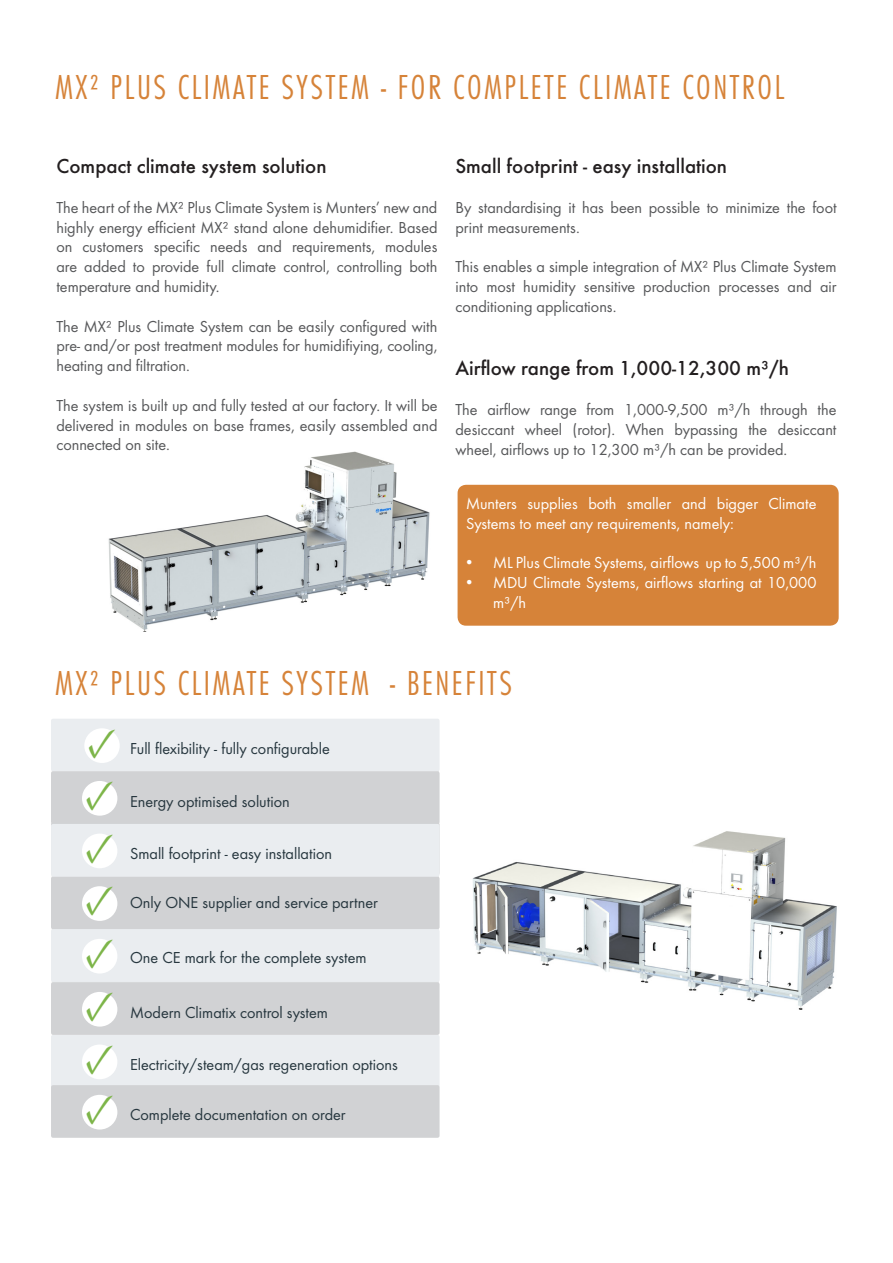
<style>
.page{position:relative;width:893px;height:1263px;background:#fff}
.page>*{position:absolute;margin:0;border:0;box-sizing:border-box;transform-origin:0 0}
.t1{font:42.75px "Minion Pro";color:#7db549}
.t2{font:300 36px "Futura Con";letter-spacing:.07em;color:#d68339}
.t3{font:500 21px "Futura";color:#231f20}
.t4{font:16.5px/19.8px "Futura Boo";color:#57585a;text-align:justify}
.Product_text{font:16.5px "Futura Boo";color:#27373f}
.t5{font:16.5px/19.8px "Futura Boo";color:#fff}
.s1{font-family:"Times New Roman";font-size:18px}
</style>
<div class="page">
<img style="left:108px;top:451px;width:378px;height:180px">
<img style="left:473px;top:831px;width:364px;height:179px">
<div style="left:51px;top:719px;width:389px;height:52px;background:#eaedf0;border-radius:2px"></div>
<div style="left:51px;top:876px;width:389px;height:53px;background:#d1d2d4;border-radius:2px"></div>
<div style="left:51px;top:771px;width:389px;height:53px;background:#d1d2d4;border-radius:2px"></div>
<div style="left:51px;top:929px;width:389px;height:53px;background:#eaedf0;border-radius:2px"></div>
<div style="left:51px;top:824px;width:389px;height:52px;background:#eaedf0;border-radius:2px"></div>
<div style="left:82px;top:781px;width:35px;height:35px;background:#fff;border-radius:50%"></div>
<div style="left:82px;top:833px;width:35px;height:35px;background:#fff;border-radius:50%"></div>
<div style="left:51px;top:1035px;width:389px;height:52px;background:#eaedf0;border-radius:2px"></div>
<div style="left:51px;top:982px;width:389px;height:53px;background:#d1d2d4;border-radius:2px"></div>
<div style="left:82px;top:992px;width:35px;height:34px;background:#fff;border-radius:50%"></div>
<div style="left:51px;top:1085px;width:389px;height:53px;background:#d1d2d4;border-radius:2px"></div>
<div style="left:82px;top:1095px;width:35px;height:34px;background:#fff;border-radius:50%"></div>
<div style="left:82px;top:1044px;width:35px;height:35px;background:#fff;border-radius:50%"></div>
<div style="left:82px;top:886px;width:35px;height:35px;background:#fff;border-radius:50%"></div>
<div style="left:82px;top:939px;width:35px;height:34px;background:#fff;border-radius:50%"></div>
<div style="left:84px;top:728px;width:36px;height:35px;background:#fff;border-radius:50%"></div>
<div style="left:458px;top:485px;width:381px;height:141px;background:#d68339;border-radius:9px"></div>
<p class="t2" style="left:55px;top:67px;width:730px">MX² PLUS CLIMATE SYSTEM - FOR COMPLETE CLIMATE CONTROL</p>
<p class="t3" style="left:56px;top:154px;width:272px">Compact climate system solution</p>
<p class="t4" style="left:56px;top:197px;width:383px">The heart of the MX² Plus Climate System is Munters’ new and highly energy efficient MX² stand alone dehumidifier. Based on customers specific needs and requirements, modules are added to provide full climate control, controlling both temperature and humidity.</p>
<p class="t4" style="left:56px;top:316px;width:383px">The MX² Plus Climate System can be easily configured with pre- and/or post treatment modules for humidifiying, cooling, heating and filtration.</p>
<p class="t4" style="left:56px;top:395px;width:383px">The system is built up and fully tested at our factory. It will be delivered in modules on base frames, easily assembled and connected on site.</p>
<p class="t3" style="left:455px;top:154px;width:273px">Small footprint - easy installation</p>
<p class="t4" style="left:455px;top:197px;width:383px">By standardising it has been possible to minimize the foot print measurements.</p>
<p class="t4" style="left:455px;top:257px;width:383px">This enables a simple integration of MX² Plus Climate System into most humidity sensitive production processes and air conditioning applications.</p>
<p class="t3" style="left:455px;top:356px;width:335px">Airflow range from 1,000-12,300 m³/h</p>
<p class="t4" style="left:455px;top:399px;width:383px">The airflow range from 1,000-9,500 m³/h through the desiccant wheel (rotor). When bypassing the desiccant wheel, airflows up to 12,300 m³/h can be provided.</p>
<p class="t5" style="left:466px;top:493px;width:352px">Munters supplies both smaller and bigger Climate<br>Systems to meet any requirements, namely:</p>
<p class="t5" style="left:466px;top:553px;width:352px"><span class="s1">•</span> ML Plus Climate Systems, airflows up to 5,500 m³/h</p>
<p class="t5" style="left:493px;top:572px;width:325px;text-indent:-27px"><span class="s1">•</span> MDU Climate Systems, airflows starting at 10,000 m³/h</p>
<p class="t2" style="left:55px;top:662px;width:458px">MX² PLUS CLIMATE SYSTEM - BENEFITS</p>
<p class="t1" style="left:87px;top:713px;width:31px">✓</p>
<p class="t1" style="left:85px;top:766px;width:31px">✓</p>
<p class="t1" style="left:85px;top:818px;width:31px">✓</p>
<p class="t1" style="left:85px;top:871px;width:31px">✓</p>
<p class="t1" style="left:85px;top:924px;width:31px">✓</p>
<p class="t1" style="left:85px;top:977px;width:31px">✓</p>
<p class="t1" style="left:85px;top:1029px;width:31px">✓</p>
<p class="t1" style="left:85px;top:1080px;width:31px">✓</p>
<p class="Product_text" style="left:130px;top:739px;width:201px">Full flexibility - fully configurable</p>
<p class="Product_text" style="left:130px;top:791px;width:161px">Energy optimised solution</p>
<p class="Product_text" style="left:130px;top:844px;width:203px">Small footprint - easy installation</p>
<p class="Product_text" style="left:130px;top:892px;width:249px">Only ONE supplier and service partner</p>
<p class="Product_text" style="left:130px;top:948px;width:238px">One CE mark for the complete system</p>
<p class="Product_text" style="left:130px;top:1002px;width:199px">Modern Climatix control system</p>
<p class="Product_text" style="left:130px;top:1055px;width:269px">Electricity/steam/gas regeneration options</p>
<p class="Product_text" style="left:130px;top:1105px;width:217px">Complete documentation on order</p>
</div>
